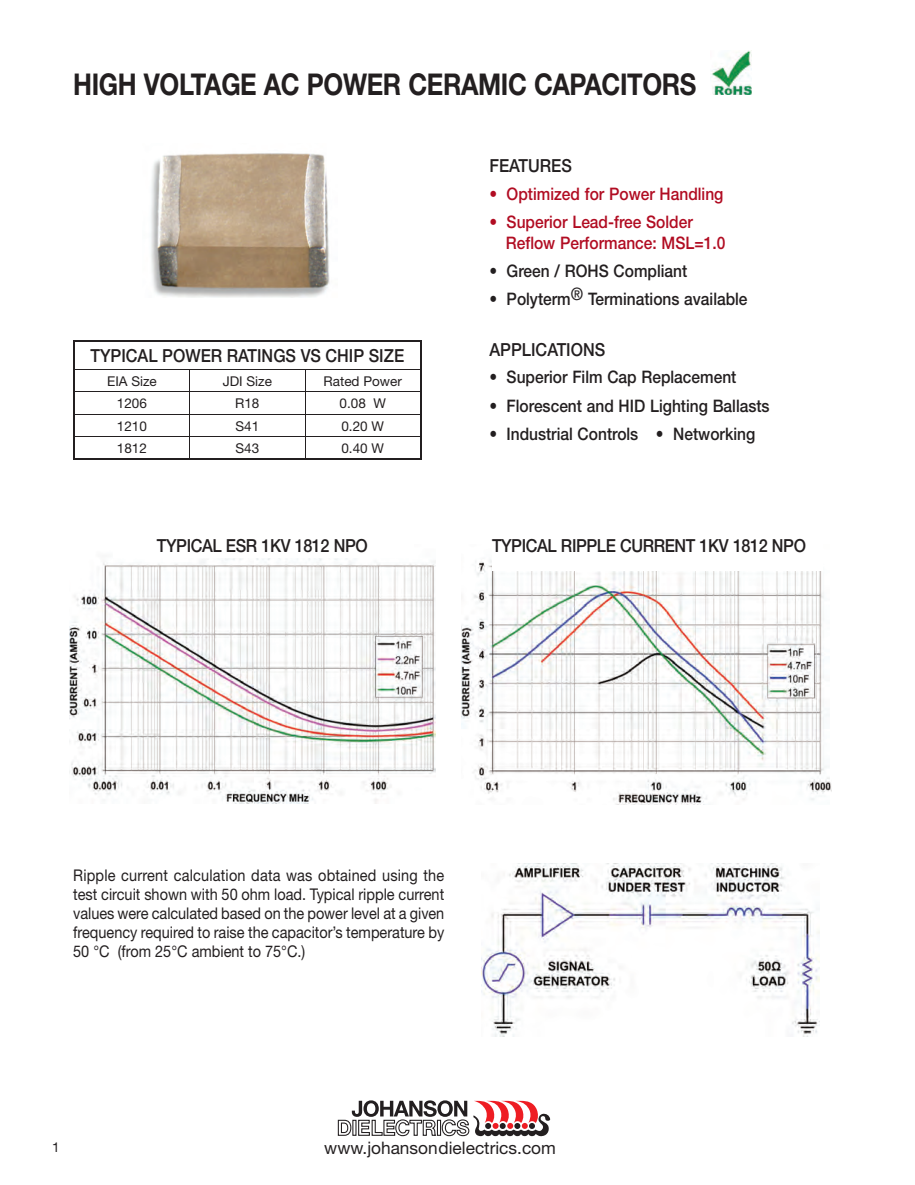
<style>
.page{position:relative;width:915px;height:1185px;background:#fff}
.page>*{position:absolute;margin:0;border:0;box-sizing:border-box;transform-origin:0 0}
.t1{font:700 30px "Helvetica Neue";letter-spacing:-.015em;color:#231f20;scale:.85 1}
.t2{font:500 18px "Helvetica Neue";letter-spacing:-.025em;color:#231f20;scale:.9 1}
.t3{font:500 18px "Helvetica Neue";color:#231f20;scale:.9 1}
.t4{font:500 17.25px "Helvetica Neue";color:#231f20;scale:.9 1}
.t5{font:500 17.25px/20.9px "Helvetica Neue";color:#b10c22;scale:.9 1}
.t6{font:17.25px "Helvetica Neue";color:#231f20}
.t7{font:16.2px/19px "Helvetica Neue";color:#231f20;text-align:justify;scale:.9 1}
.t8{font:13.5px "Helvetica Neue";color:#231f20}
</style>
<div class="page">
<svg style="left:338px;top:1100px;width:212px;height:36px"></svg>
<img style="left:711px;top:51px;width:40px;height:44px">
<img style="left:150px;top:153px;width:180px;height:144px">
<img style="left:461px;top:559px;width:370px;height:245px">
<img style="left:70px;top:558px;width:365px;height:245px">
<div style="left:492px;top:535px;width:330px;height:35px;background:#fff"></div>
<img style="left:481px;top:863px;width:338px;height:173px">
<hr style="left:73px;top:340px;width:116px;height:1px;background:#231f20">
<hr style="left:73px;top:341px;width:2px;height:28px;background:#231f20">
<hr style="left:189px;top:340px;width:232px;height:1px;background:#231f20">
<hr style="left:73px;top:369px;width:2px;height:23px;background:#231f20">
<hr style="left:73px;top:392px;width:2px;height:22px;background:#231f20">
<hr style="left:73px;top:414px;width:2px;height:23px;background:#231f20">
<hr style="left:73px;top:437px;width:2px;height:21px;background:#231f20">
<svg style="left:420px;top:341px;width:1px;height:117px"></svg>
<hr style="left:73px;top:458px;width:348px;height:2px;background:#231f20">
<hr style="left:75px;top:369px;width:230px;height:1px;background:#231f20">
<hr style="left:305px;top:369px;width:115px;height:1px;background:#231f20">
<hr style="left:75px;top:391px;width:230px;height:1px;background:#231f20">
<hr style="left:305px;top:391px;width:115px;height:1px;background:#231f20">
<hr style="left:75px;top:414px;width:230px;height:1px;background:#231f20">
<hr style="left:305px;top:414px;width:115px;height:1px;background:#231f20">
<hr style="left:75px;top:436px;width:230px;height:1px;background:#231f20">
<svg style="left:189px;top:370px;width:1px;height:88px"></svg>
<hr style="left:305px;top:436px;width:115px;height:1px;background:#231f20">
<svg style="left:305px;top:370px;width:1px;height:88px"></svg>
<h1 class="t1" style="left:73px;top:73px;width:734px">HIGH VOLTAGE AC POWER CERAMIC CAPACITORS</h1>
<p class="t3" style="left:90px;top:349px;width:350px">TYPICAL POWER RATINGS VS CHIP SIZE</p>
<p class="t8" style="left:107px;top:376px;width:51px">EIA Size</p>
<p class="t8" style="left:223px;top:376px;width:51px">JDI Size</p>
<p class="t8" style="left:323px;top:376px;width:80px">Rated Power</p>
<p class="t8" style="left:117px;top:399px;width:32px">1206</p>
<p class="t8" style="left:235px;top:399px;width:26px">R18</p>
<p class="t8" style="left:339px;top:399px;width:48px">0.08 W</p>
<p class="t8" style="left:117px;top:421px;width:32px">1210</p>
<p class="t8" style="left:235px;top:421px;width:25px">S41</p>
<p class="t8" style="left:341px;top:421px;width:44px">0.20 W</p>
<p class="t8" style="left:117px;top:443px;width:32px">1812</p>
<p class="t8" style="left:235px;top:443px;width:25px">S43</p>
<p class="t8" style="left:341px;top:443px;width:44px">0.40 W</p>
<p class="t3" style="left:489px;top:159px;width:93px">FEATURES</p>
<p class="t5" style="left:489px;top:185px;width:261px">• Optimized for Power Handling</p>
<p class="t5" style="left:506px;top:213px;width:245px;text-indent:-16px">• Superior Lead-free Solder<br>Reflow Performance: MSL=1.0</p>
<p class="t4" style="left:489px;top:265px;width:221px">• Green / ROHS Compliant</p>
<p class="t4" style="left:489px;top:293px;width:288px">• Polyterm® Terminations available</p>
<p class="t3" style="left:489px;top:343px;width:130px">APPLICATIONS</p>
<p class="t4" style="left:489px;top:371px;width:276px">• Superior Film Cap Replacement</p>
<p class="t4" style="left:489px;top:399px;width:313px">• Florescent and HID Lighting Ballasts</p>
<p class="t4" style="left:489px;top:427px;width:297px">• Industrial Controls • Networking</p>
<p class="t2" style="left:157px;top:539px;width:236px">TYPICAL ESR 1KV 1812 NPO</p>
<p class="t2" style="left:492px;top:539px;width:350px">TYPICAL RIPPLE CURRENT 1KV 1812 NPO</p>
<p class="t7" style="left:73px;top:867px;width:414px">Ripple current calculation data was obtained using the test circuit shown with 50 ohm load. Typical ripple current values were calculated based on the power level at a given frequency required to raise the capacitor’s temperature by 50 °C (from 25°C ambient to 75°C.)</p>
<p class="t8" style="left:52px;top:1141px;width:9px">1</p>
<p class="t6" style="left:324px;top:1141px;width:233px">www.johansondielectrics.com</p>
</div>
